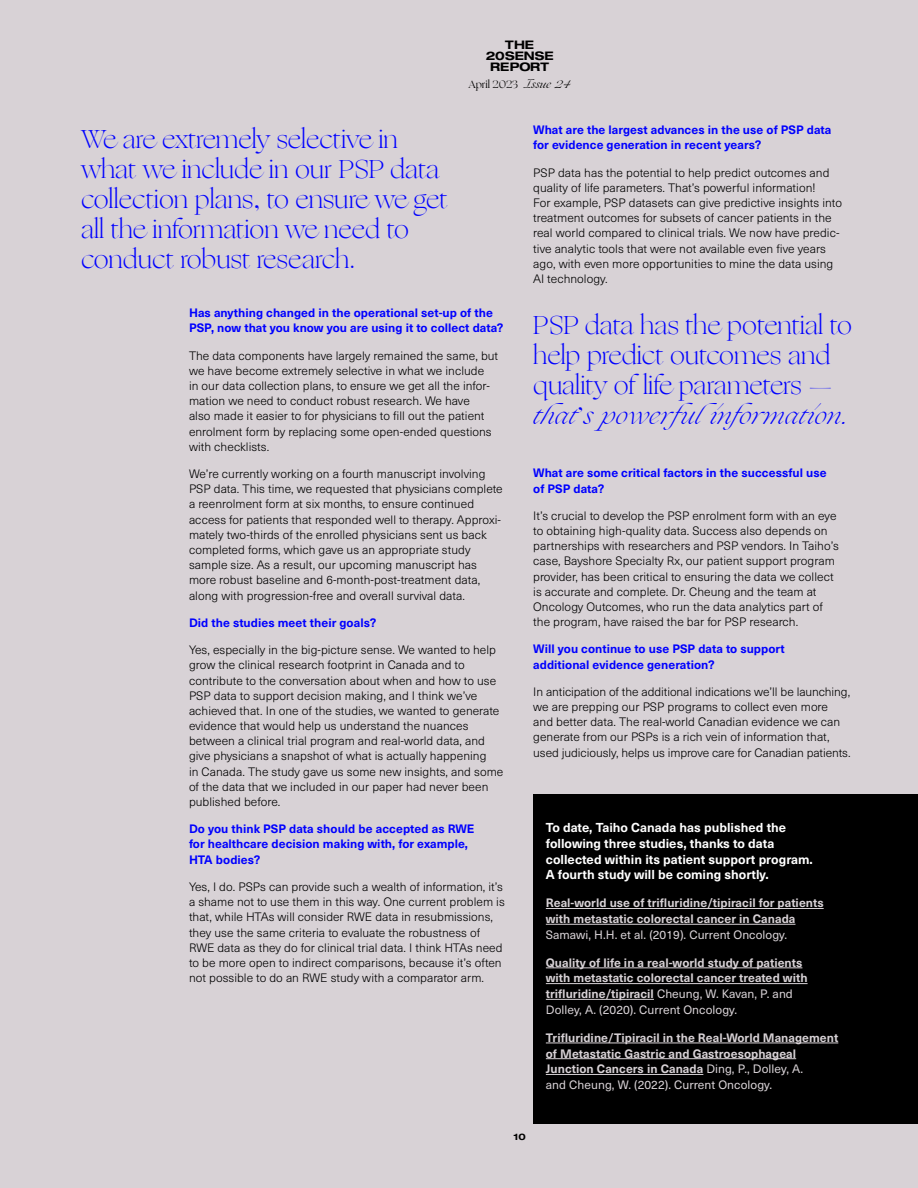
<style>
.page{position:relative;width:918px;height:1188px;background:#d8d2d6}
.page>*{position:absolute;margin:0;border:0;box-sizing:border-box;transform-origin:0 0}
.Sub1A{font:300 25.5px/30px "Ogg TRIAL";color:#00f}
.Sub1A-2{font:italic 300 24px "Ogg TRIAL";letter-spacing:-.005em;color:#00f}
.Body{font:700 12.75px/15.8px "Neue Haas Unica W1 G";color:#fff}
.Body-2{font:300 12px/15.1px "Neue Haas Unica W1 G";letter-spacing:.005em;color:#000}
.Body-3{font:700 12px/15.8px "Neue Haas Unica W1 G";letter-spacing:.005em;color:#d8d2d6}
.Body-4{font:700 12px/15.1px "Neue Haas Unica W1 G";letter-spacing:.005em;color:#00f}
.t1{font:700 expanded 11.85px/10.9px "Helvetica Neue LT Std";color:#000;text-align:center}
.t2{font:10.5px "Ogg TRIAL";color:#000}
.t3{font:700 expanded 9px "Helvetica Neue LT Std";color:#000}
.s1{font-family:"Ogg";font-weight:400}
.s2{font-family:"Ogg";font-style:italic}
.s3{font-family:"Ogg";font-weight:400;font-size:24px}
.s4{font-family:"Ogg";font-weight:400;font-style:normal}
.s5{font-weight:400}
</style>
<div class="page">
<div style="left:533px;top:795px;width:385px;height:329px;background:#000"></div>
<hr style="left:546px;top:908px;width:278px;height:1px;background:#d8d2d6">
<hr style="left:546px;top:924px;width:249px;height:1px;background:#d8d2d6">
<hr style="left:546px;top:968px;width:256px;height:1px;background:#d8d2d6">
<hr style="left:546px;top:983px;width:262px;height:1px;background:#d8d2d6">
<hr style="left:546px;top:999px;width:108px;height:1px;background:#d8d2d6">
<hr style="left:546px;top:1043px;width:292px;height:1px;background:#d8d2d6">
<hr style="left:546px;top:1058px;width:250px;height:1px;background:#d8d2d6">
<hr style="left:546px;top:1074px;width:157px;height:1px;background:#d8d2d6">
<p class="Sub1A" style="left:81px;top:124px;width:318px">We are extremely selective in</p>
<p class="Sub1A" style="left:81px;top:154px;width:360px">what we include in our PSP data</p>
<p class="Sub1A" style="left:81px;top:184px;width:368px">collection plans<span class="s1">,</span> to ensure we get</p>
<p class="Sub1A" style="left:81px;top:214px;width:329px">all the information we need to</p>
<p class="Sub1A" style="left:81px;top:244px;width:276px">conduct robust research.</p>
<p class="t1" style="left:486px;top:39px;width:69px">THE<br>20SENSE<br>REPORT</p>
<p class="t2" style="left:469px;top:78px;width:104px">April 2023 <span class="s2">Issue 24</span></p>
<p class="Body-4" style="left:533px;top:122px;width:300px">What are the largest advances in the use of PSP data for evidence generation in recent years?</p>
<p class="Body-2" style="left:533px;top:164px;width:310px">PSP data has the potential to help predict outcomes and quality of life parameters. That’s powerful information!<br>For example, PSP datasets can give predictive insights into treatment outcomes for subsets of cancer patients in the real world compared to clinical trials. We now have predic&shy;tive analytic tools that were not available even five years ago, with even more opportunities to mine the data using AI technology.</p>
<p class="Body-4" style="left:189px;top:305px;width:316px">Has anything changed in the operational set-up of the<br>PSP, now that you know you are using it to collect data?</p>
<p class="Body-2" style="left:189px;top:347px;width:311px">The data components have largely remained the same, but we have become extremely selective in what we include<br>in our data collection plans, to ensure we get all the infor&shy;mation we need to conduct robust research. We have<br>also made it easier to for physicians to fill out the patient enrolment form by replacing some open-ended questions with checklists.</p>
<p class="Body-2" style="left:189px;top:466px;width:315px">We’re currently working on a fourth manuscript involving PSP data. This time, we requested that physicians complete a reenrolment form at six months, to ensure continued access for patients that responded well to therapy. Approxi&shy;mately two-thirds of the enrolled physicians sent us back completed forms, which gave us an appropriate study sample size. As a result, our upcoming manuscript has more robust baseline and 6-month-post-treatment data, along with progression-free and overall survival data.</p>
<p class="Body-4" style="left:189px;top:614px;width:189px">Did the studies meet their goals?</p>
<p class="Body-2" style="left:189px;top:642px;width:316px">Yes, especially in the big-picture sense. We wanted to help grow the clinical research footprint in Canada and to contribute to the conversation about when and how to use PSP data to support decision making, and I think we’ve achieved that. In one of the studies, we wanted to generate evidence that would help us understand the nuances between a clinical trial program and real-world data, and give physicians a snapshot of what is actually happening<br>in Canada. The study gave us some new insights, and some of the data that we included in our paper had never been published before.</p>
<p class="Body-4" style="left:189px;top:821px;width:287px">Do you think PSP data should be accepted as RWE for healthcare decision making with, for example,<br>HTA bodies?</p>
<p class="Body-2" style="left:189px;top:879px;width:317px">Yes, I do. PSPs can provide such a wealth of information, it’s a shame not to use them in this way. One current problem is that, while HTAs will consider RWE data in resubmissions, they use the same criteria to evaluate the robustness of RWE data as they do for clinical trial data. I think HTAs need to be more open to indirect comparisons, because it’s often not possible to do an RWE study with a comparator arm.</p>
<p class="Sub1A" style="left:533px;top:310px;width:320px">PSP data has the potential to help predict outcomes and quality of life parameters <span class="s3">—</span></p>
<p class="Sub1A-2" style="left:533px;top:398px;width:316px">that<span class="s4">’</span>s powerfulinformation.</p>
<p class="Body-4" style="left:533px;top:465px;width:295px">What are some critical factors in the successful use of PSP data?</p>
<p class="Body-2" style="left:533px;top:507px;width:307px">It’s crucial to develop the PSP enrolment form with an eye to obtaining high-quality data. Success also depends on partnerships with researchers and PSP vendors. In Taiho’s case, Bayshore Specialty Rx, our patient support program provider, has been critical to ensuring the data we collect is accurate and complete. Dr. Cheung and the team at Oncology Outcomes, who run the data analytics part of the program, have raised the bar for PSP research.</p>
<p class="Body-4" style="left:533px;top:641px;width:253px">Will you continue to use PSP data to support additional evidence generation?</p>
<p class="Body-2" style="left:533px;top:683px;width:319px">In anticipation of the additional indications we’ll be launching, we are prepping our PSP programs to collect even more and better data. The real-world Canadian evidence we can generate from our PSPs is a rich vein of information that, used judiciously, helps us improve care for Canadian patients.</p>
<p class="Body" style="left:546px;top:819px;width:268px">To date, Taiho Canada has published the following three studies, thanks to data collected within its patient support program.<br>A fourth study will be coming shortly.</p>
<p class="Body-3" style="left:546px;top:894px;width:279px">Real-world use of trifluridine/tipiracil for patients with metastatic colorectal cancer in Canada<br><span class="s5">Samawi, H.H. et al. (2019). Current Oncology.</span></p>
<p class="Body-3" style="left:546px;top:954px;width:263px">Quality of life in a real-world study of patients with metastatic colorectal cancer treated with trifluridine/tipiracil <span class="s5">Cheung, W. Kavan, P. and Dolley, A. (2020). Current Oncology.</span></p>
<p class="Body-3" style="left:546px;top:1029px;width:294px">Trifluridine/Tipiracil in the Real-World Management of Metastatic Gastric and Gastroesophageal Junction Cancers in Canada <span class="s5">Ding, P., Dolley, A.<br>and Cheung, W. (2022). Current Oncology.</span></p>
<p class="t3" style="left:514px;top:1132px;width:14px">10</p>
</div>
